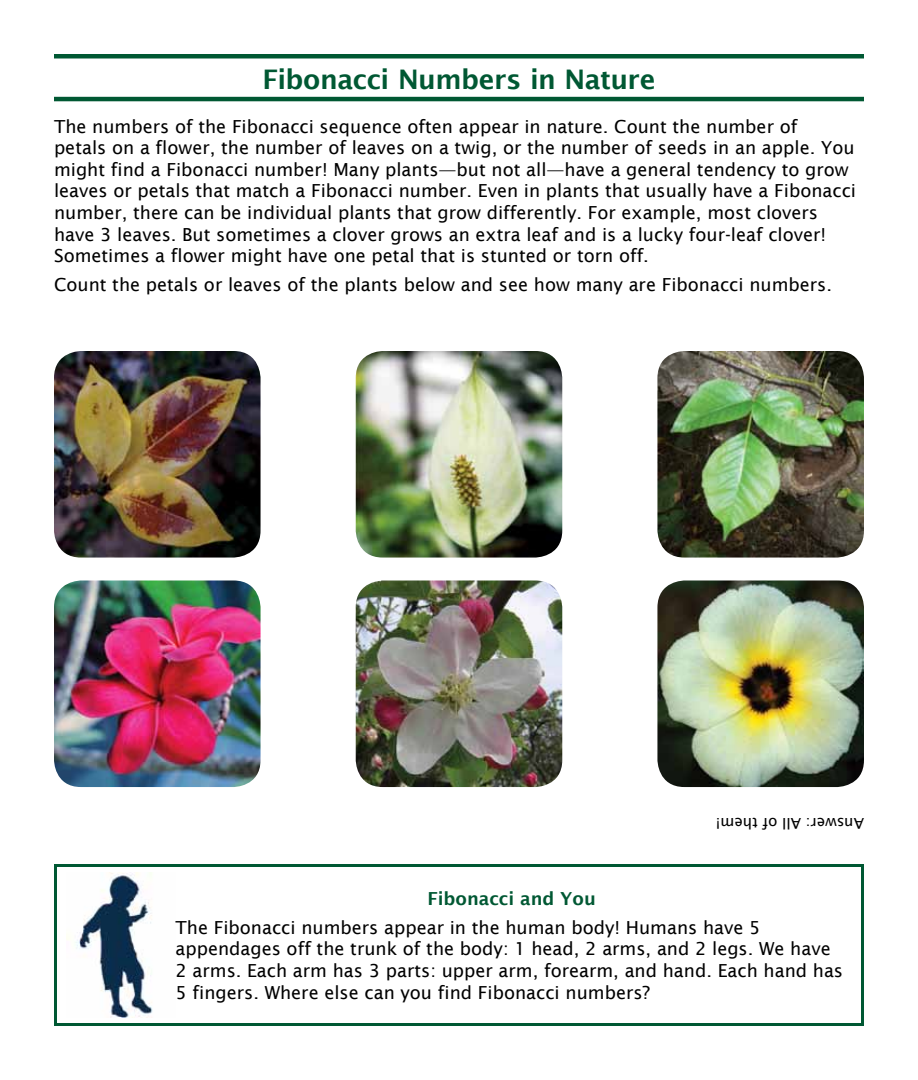
<style>
.page{position:relative;width:918px;height:1080px;background:#fff}
.page>*{position:absolute;margin:0;border:0;box-sizing:border-box;transform-origin:0 0}
.t1{font:600 27px "Lucida Sans";letter-spacing:-.02em;color:#005833}
.t2{font:18px/21.6px "Lucida Sans";color:#000}
.t3{font:600 18px "Lucida Sans";color:#005833}
.t4{font:15px "Lucida Sans";color:#000}
</style>
<div class="page">
<div style="left:54px;top:864px;width:810px;height:162px;border:3px solid #005833"></div>
<img style="left:54px;top:351px;width:207px;height:207px">
<img style="left:356px;top:351px;width:206px;height:207px">
<img style="left:657px;top:351px;width:207px;height:207px">
<img style="left:657px;top:580px;width:207px;height:207px">
<img style="left:54px;top:580px;width:207px;height:207px">
<img style="left:356px;top:580px;width:206px;height:207px">
<img style="left:66px;top:872px;width:87px;height:146px">
<hr style="left:54px;top:97px;width:810px;height:4px;background:#005833">
<hr style="left:54px;top:54px;width:810px;height:4px;background:#005833">
<h1 class="t1" style="left:262px;top:63px;width:395px">Fibonacci Numbers in Nature</h1>
<p class="t2" style="left:54px;top:115px;width:804px">The numbers of the Fibonacci sequence often appear in nature. Count the number of<br>petals on a flower, the number of leaves on a twig, or the number of seeds in an apple. You might find a Fibonacci number! Many plants—but not all—have a general tendency to grow leaves or petals that match a Fibonacci number. Even in plants that usually have a Fibonacci number, there can be individual plants that grow differently. For example, most clovers have 3 leaves. But sometimes a clover grows an extra leaf and is a lucky four-leaf clover!<br>Sometimes a flower might have one petal that is stunted or torn off.</p>
<p class="t2" style="left:54px;top:273px;width:780px">Count the petals or leaves of the plants below and see how many are Fibonacci numbers.</p>
<p class="t4" style="left:864px;top:832px;width:150px;rotate:-180deg">Answer: All of them!</p>
<p class="t3" style="left:427px;top:889px;width:170px">Fibonacci and You</p>
<p class="t2" style="left:175px;top:916px;width:669px">The Fibonacci numbers appear in the human body! Humans have 5 appendages off the trunk of the body: 1 head, 2 arms, and 2 legs. We have 2 arms. Each arm has 3 parts: upper arm, forearm, and hand. Each hand has 5 fingers. Where else can you find Fibonacci numbers?</p>
</div>
